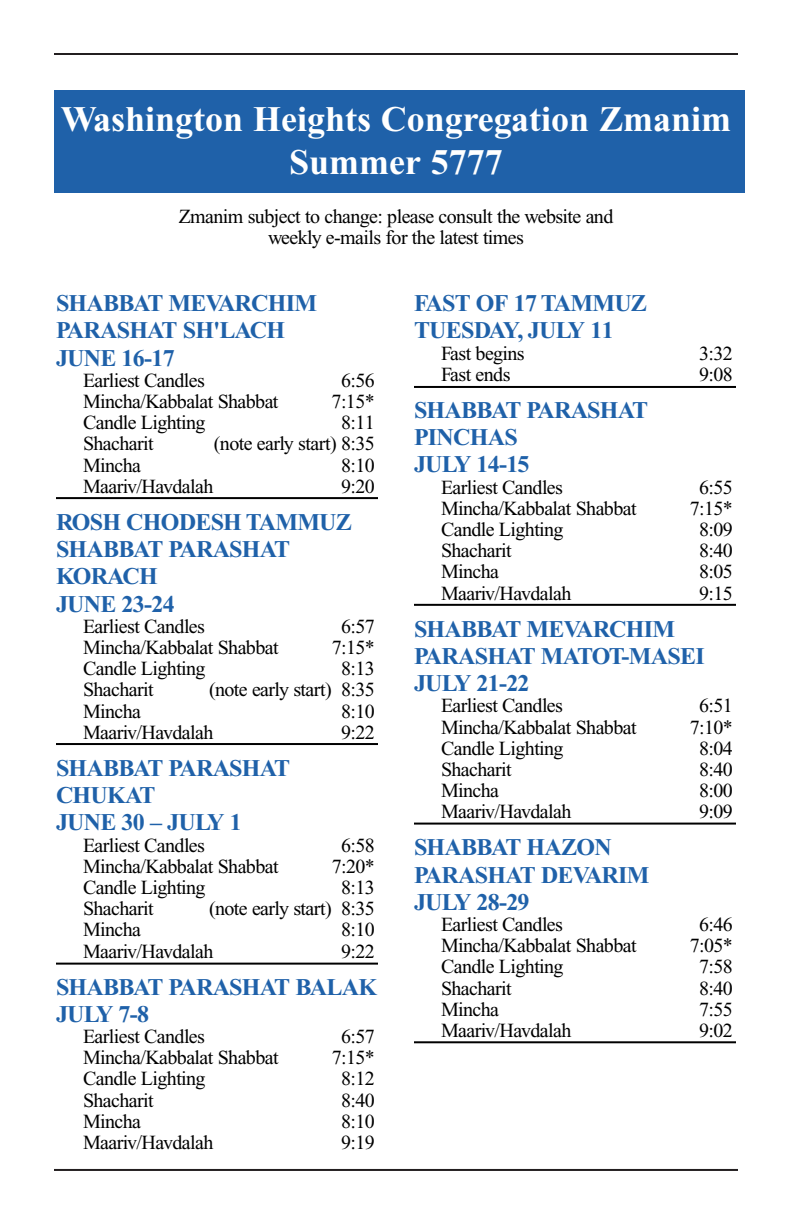
<style>
.page{position:relative;width:792px;height:1224px;background:#fff}
.page>*{position:absolute;margin:0;border:0;box-sizing:border-box;transform-origin:0 0}
.t1{font:700 36px/43.2px "Times New Roman";color:#fff;text-align:center}
.t2{font:700 24px/27.2px "Times New Roman";letter-spacing:-.03em;color:#1f61a9}
.t3{font:20px/21.2px "Times New Roman";letter-spacing:-.03em;color:#000;text-align:center}
</style>
<div class="page">
<hr style="left:54px;top:1169px;width:684px;height:2px;background:#231f20">
<hr style="left:54px;top:53px;width:684px;height:2px;background:#231f20">
<div style="left:54px;top:90px;width:691px;height:102px;background:#1f61a9"></div>
<hr style="left:56px;top:497px;width:322px;height:2px;background:#000">
<hr style="left:56px;top:743px;width:322px;height:2px;background:#000">
<hr style="left:56px;top:963px;width:322px;height:2px;background:#000">
<hr style="left:414px;top:386px;width:322px;height:2px;background:#000">
<hr style="left:414px;top:604px;width:322px;height:2px;background:#000">
<hr style="left:414px;top:823px;width:322px;height:2px;background:#000">
<hr style="left:414px;top:1041px;width:322px;height:2px;background:#000">
<h1 class="t1" style="left:61px;top:101px;width:672px">Washington Heights Congregation Zmanim<br>Summer 5777</h1>
<p class="t3" style="left:179px;top:207px;width:436px">Zmanim subject to change: please consult the website and weekly e-mails for the latest times</p>
<p class="t2" style="left:56px;top:292px;width:263px">SHABBAT MEVARCHIM<br>PARASHAT SH'LACH<br>JUNE 16-17</p>
<p class="t3" style="left:83px;top:371px;width:124px">Earliest Candles</p>
<p class="t3" style="left:341px;top:371px;width:35px">6:56</p>
<p class="t3" style="left:83px;top:393px;width:197px">Mincha/Kabbalat Shabbat</p>
<p class="t3" style="left:332px;top:393px;width:45px">7:15*</p>
<p class="t3" style="left:83px;top:414px;width:124px">Candle Lighting</p>
<p class="t3" style="left:341px;top:414px;width:35px">8:11</p>
<p class="t3" style="left:83px;top:435px;width:72px">Shacharit</p>
<p class="t3" style="left:214px;top:435px;width:162px">(note early start) 8:35</p>
<p class="t3" style="left:83px;top:456px;width:60px">Mincha</p>
<p class="t3" style="left:341px;top:456px;width:35px">8:10</p>
<p class="t3" style="left:83px;top:477px;width:132px">Maariv/Havdalah</p>
<p class="t3" style="left:341px;top:477px;width:35px">9:20</p>
<p class="t2" style="left:56px;top:511px;width:297px">ROSH CHODESH TAMMUZ<br>SHABBAT PARASHAT<br>KORACH<br>JUNE 23-24</p>
<p class="t3" style="left:83px;top:617px;width:124px">Earliest Candles</p>
<p class="t3" style="left:341px;top:617px;width:35px">6:57</p>
<p class="t3" style="left:83px;top:639px;width:197px">Mincha/Kabbalat Shabbat</p>
<p class="t3" style="left:332px;top:639px;width:45px">7:15*</p>
<p class="t3" style="left:83px;top:660px;width:124px">Candle Lighting</p>
<p class="t3" style="left:341px;top:660px;width:35px">8:13</p>
<p class="t3" style="left:83px;top:681px;width:72px">Shacharit</p>
<p class="t3" style="left:209px;top:681px;width:167px">(note early start) 8:35</p>
<p class="t3" style="left:83px;top:702px;width:60px">Mincha</p>
<p class="t3" style="left:341px;top:702px;width:35px">8:10</p>
<p class="t3" style="left:83px;top:723px;width:132px">Maariv/Havdalah</p>
<p class="t3" style="left:341px;top:723px;width:35px">9:22</p>
<p class="t2" style="left:56px;top:757px;width:236px">SHABBAT PARASHAT<br>CHUKAT<br>JUNE 30 – JULY 1</p>
<p class="t3" style="left:83px;top:836px;width:124px">Earliest Candles</p>
<p class="t3" style="left:341px;top:836px;width:35px">6:58</p>
<p class="t3" style="left:83px;top:857px;width:197px">Mincha/Kabbalat Shabbat</p>
<p class="t3" style="left:332px;top:857px;width:45px">7:20*</p>
<p class="t3" style="left:83px;top:879px;width:124px">Candle Lighting</p>
<p class="t3" style="left:341px;top:879px;width:35px">8:13</p>
<p class="t3" style="left:83px;top:900px;width:72px">Shacharit</p>
<p class="t3" style="left:209px;top:900px;width:167px">(note early start) 8:35</p>
<p class="t3" style="left:83px;top:921px;width:60px">Mincha</p>
<p class="t3" style="left:341px;top:921px;width:35px">8:10</p>
<p class="t3" style="left:83px;top:942px;width:132px">Maariv/Havdalah</p>
<p class="t3" style="left:341px;top:942px;width:35px">9:22</p>
<p class="t2" style="left:56px;top:975px;width:323px">SHABBAT PARASHAT BALAK<br>JULY 7-8</p>
<p class="t3" style="left:83px;top:1028px;width:124px">Earliest Candles</p>
<p class="t3" style="left:341px;top:1028px;width:35px">6:57</p>
<p class="t3" style="left:83px;top:1049px;width:197px">Mincha/Kabbalat Shabbat</p>
<p class="t3" style="left:332px;top:1049px;width:45px">7:15*</p>
<p class="t3" style="left:83px;top:1070px;width:124px">Candle Lighting</p>
<p class="t3" style="left:341px;top:1070px;width:35px">8:12</p>
<p class="t3" style="left:83px;top:1091px;width:72px">Shacharit</p>
<p class="t3" style="left:341px;top:1091px;width:35px">8:40</p>
<p class="t3" style="left:83px;top:1112px;width:60px">Mincha</p>
<p class="t3" style="left:341px;top:1112px;width:35px">8:10</p>
<p class="t3" style="left:83px;top:1134px;width:132px">Maariv/Havdalah</p>
<p class="t3" style="left:341px;top:1134px;width:35px">9:19</p>
<p class="t2" style="left:414px;top:292px;width:234px">FAST OF 17 TAMMUZ<br>TUESDAY, JULY 11</p>
<p class="t3" style="left:441px;top:344px;width:85px">Fast begins</p>
<p class="t3" style="left:699px;top:344px;width:35px">3:32</p>
<p class="t3" style="left:441px;top:365px;width:71px">Fast ends</p>
<p class="t3" style="left:699px;top:365px;width:35px">9:08</p>
<p class="t2" style="left:414px;top:399px;width:236px">SHABBAT PARASHAT<br>PINCHAS<br>JULY 14-15</p>
<p class="t3" style="left:441px;top:478px;width:124px">Earliest Candles</p>
<p class="t3" style="left:699px;top:478px;width:35px">6:55</p>
<p class="t3" style="left:441px;top:499px;width:197px">Mincha/Kabbalat Shabbat</p>
<p class="t3" style="left:690px;top:499px;width:45px">7:15*</p>
<p class="t3" style="left:441px;top:521px;width:124px">Candle Lighting</p>
<p class="t3" style="left:699px;top:521px;width:35px">8:09</p>
<p class="t3" style="left:441px;top:542px;width:72px">Shacharit</p>
<p class="t3" style="left:699px;top:542px;width:35px">8:40</p>
<p class="t3" style="left:441px;top:563px;width:60px">Mincha</p>
<p class="t3" style="left:699px;top:563px;width:35px">8:05</p>
<p class="t3" style="left:441px;top:584px;width:132px">Maariv/Havdalah</p>
<p class="t3" style="left:699px;top:584px;width:35px">9:15</p>
<p class="t2" style="left:414px;top:618px;width:292px">SHABBAT MEVARCHIM<br>PARASHAT MATOT-MASEI<br>JULY 21-22</p>
<p class="t3" style="left:441px;top:697px;width:124px">Earliest Candles</p>
<p class="t3" style="left:699px;top:697px;width:35px">6:51</p>
<p class="t3" style="left:441px;top:718px;width:197px">Mincha/Kabbalat Shabbat</p>
<p class="t3" style="left:690px;top:718px;width:45px">7:10*</p>
<p class="t3" style="left:441px;top:739px;width:124px">Candle Lighting</p>
<p class="t3" style="left:699px;top:739px;width:35px">8:04</p>
<p class="t3" style="left:441px;top:761px;width:72px">Shacharit</p>
<p class="t3" style="left:699px;top:761px;width:35px">8:40</p>
<p class="t3" style="left:441px;top:782px;width:60px">Mincha</p>
<p class="t3" style="left:699px;top:782px;width:35px">8:00</p>
<p class="t3" style="left:441px;top:803px;width:132px">Maariv/Havdalah</p>
<p class="t3" style="left:699px;top:803px;width:35px">9:09</p>
<p class="t2" style="left:414px;top:836px;width:237px">SHABBAT HAZON<br>PARASHAT DEVARIM<br>JULY 28-29</p>
<p class="t3" style="left:441px;top:916px;width:124px">Earliest Candles</p>
<p class="t3" style="left:699px;top:916px;width:35px">6:46</p>
<p class="t3" style="left:441px;top:937px;width:197px">Mincha/Kabbalat Shabbat</p>
<p class="t3" style="left:690px;top:937px;width:45px">7:05*</p>
<p class="t3" style="left:441px;top:958px;width:124px">Candle Lighting</p>
<p class="t3" style="left:699px;top:958px;width:35px">7:58</p>
<p class="t3" style="left:441px;top:979px;width:72px">Shacharit</p>
<p class="t3" style="left:699px;top:979px;width:35px">8:40</p>
<p class="t3" style="left:441px;top:1000px;width:60px">Mincha</p>
<p class="t3" style="left:699px;top:1000px;width:35px">7:55</p>
<p class="t3" style="left:441px;top:1022px;width:132px">Maariv/Havdalah</p>
<p class="t3" style="left:699px;top:1022px;width:35px">9:02</p>
</div>
